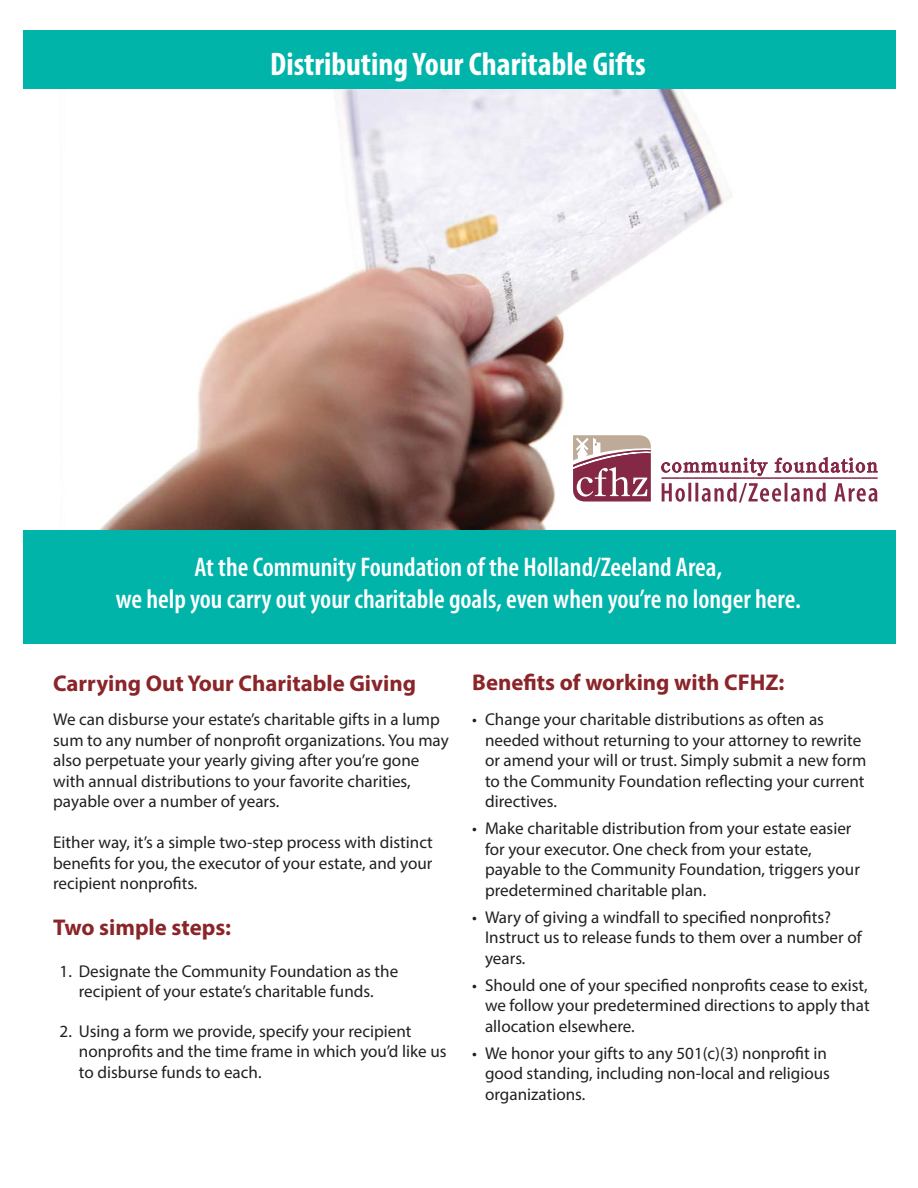
<style>
.page{position:relative;width:918px;height:1188px;background:#fff}
.page>*{position:absolute;margin:0;border:0;box-sizing:border-box;transform-origin:0 0}
.t1{font:700 condensed 32.85px "Myriad Pro";color:#fff}
.t2{font:600 condensed 27px/32.5px "Myriad Pro";color:#fff;text-align:center}
.t3{font:700 22.8px "Myriad Pro";color:#8a2529}
.t4{font:17.1px/20.5px "Myriad Pro";color:#231f20}
</style>
<div class="page">
<img style="left:61px;top:88px;width:817px;height:442px">
<div style="left:23px;top:530px;width:872px;height:114px;background:#00b4aa"></div>
<div style="left:23px;top:30px;width:872px;height:58px;background:#00b4aa"></div>
<svg style="left:572px;top:435px;width:79px;height:67px"></svg>
<svg style="left:662px;top:483px;width:215px;height:20px"></svg>
<svg style="left:661px;top:457px;width:216px;height:19px"></svg>
<hr style="left:662px;top:478px;width:216px;height:1px;background:#842845">
<h1 class="t1" style="left:270px;top:44px;width:377px">Distributing Your Charitable Gifts</h1>
<h2 class="t2" style="left:116px;top:552px;width:687px">At the Community Foundation of the Holland/Zeeland Area,<br>we help you carry out your charitable goals, even when you’re no longer here.</h2>
<h3 class="t3" style="left:53px;top:670px;width:364px">Carrying Out Your Charitable Giving</h3>
<h3 class="t3" style="left:472px;top:669px;width:314px">Benefits of working with CFHZ:</h3>
<p class="t4" style="left:53px;top:710px;width:397px">We can disburse your estate’s charitable gifts in a lump sum to any number of nonprofit organizations. You may also perpetuate your yearly giving after you’re gone with annual distributions to your favorite charities, payable over a number of years.</p>
<p class="t4" style="left:53px;top:833px;width:381px;text-align:justify">Either way, it’s a simple two-step process with distinct benefits for you, the executor of your estate, and your recipient nonprofits.</p>
<h3 class="t3" style="left:53px;top:914px;width:179px">Two simple steps:</h3>
<p class="t4" style="left:60px;top:962px;width:340px;text-align:center">1. Designate the Community Foundation as the recipient of your estate’s charitable funds.</p>
<p class="t4" style="left:79px;top:1022px;width:369px;text-indent:-19px">2. Using a form we provide, specify your recipient nonprofits and the time frame in which you’d like us to disburse funds to each.</p>
<p class="t4" style="left:485px;top:710px;width:383px;text-indent:-13px">• Change your charitable distributions as often as needed without returning to your attorney to rewrite or amend your will or trust. Simply submit a new form to the Community Foundation reflecting your current directives.</p>
<p class="t4" style="left:485px;top:819px;width:376px;text-indent:-13px">• Make charitable distribution from your estate easier for your executor. One check from your estate, payable to the Community Foundation, triggers your predetermined charitable plan.</p>
<p class="t4" style="left:485px;top:908px;width:378px;text-indent:-13px">• Wary of giving a windfall to specified nonprofits?<br>Instruct us to release funds to them over a number of years.</p>
<p class="t4" style="left:485px;top:976px;width:386px;text-align:justify;text-indent:-13px">• Should one of your specified nonprofits cease to exist, we follow your predetermined directions to apply that allocation elsewhere.</p>
<p class="t4" style="left:485px;top:1044px;width:346px;text-indent:-13px">• We honor your gifts to any 501(c)(3) nonprofit in good standing, including non-local and religious organizations.</p>
</div>
